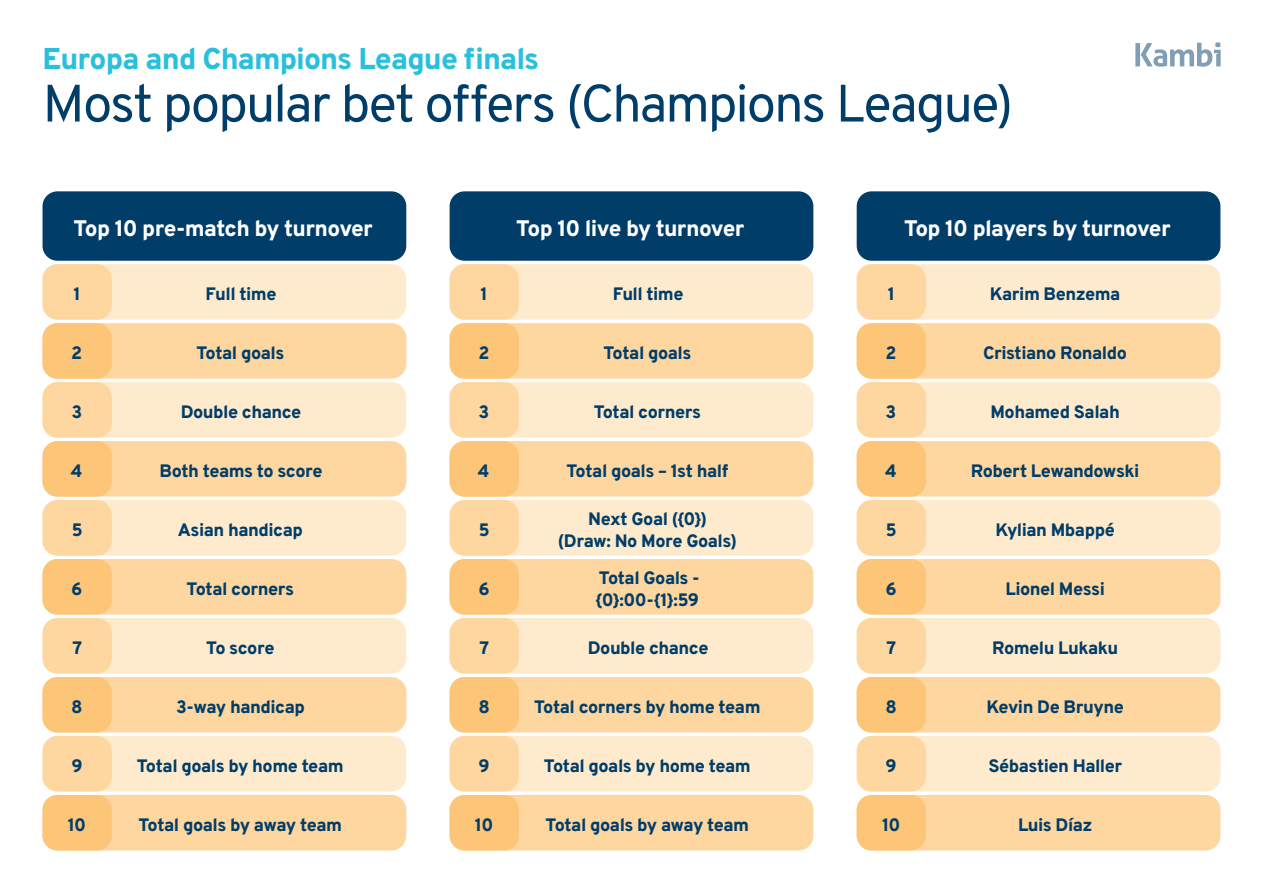
<style>
.page{position:relative;width:1263px;height:893px;background:#fff}
.page>*{position:absolute;margin:0;border:0;box-sizing:border-box;transform-origin:0 0}
.t1{font:52.5px "Overpass";letter-spacing:-.035em;color:#003d69}
.t2{font:800 30px "Overpass";letter-spacing:-.03em;color:#28c0dc}
.t3{font:800 22.5px "Overpass";letter-spacing:-.03em;color:#fff}
.t4{font:800 18px/22.5px "Overpass";letter-spacing:-.025em;color:#003d69;text-align:center}
</style>
<div class="page">
<div style="left:43px;top:264px;width:363px;height:56px;background:#feeacc;border-radius:15px"></div>
<div style="left:43px;top:323px;width:363px;height:56px;background:#fed6a0;border-radius:15px"></div>
<div style="left:43px;top:382px;width:363px;height:56px;background:#feeacc;border-radius:15px"></div>
<div style="left:43px;top:441px;width:363px;height:56px;background:#fed6a0;border-radius:15px"></div>
<div style="left:43px;top:500px;width:363px;height:56px;background:#feeacc;border-radius:15px"></div>
<div style="left:43px;top:559px;width:363px;height:56px;background:#fed6a0;border-radius:15px"></div>
<div style="left:43px;top:618px;width:363px;height:55px;background:#feeacc;border-radius:15px"></div>
<div style="left:43px;top:677px;width:363px;height:55px;background:#fed6a0;border-radius:15px"></div>
<div style="left:43px;top:736px;width:363px;height:55px;background:#feeacc;border-radius:15px"></div>
<div style="left:43px;top:795px;width:363px;height:55px;background:#fed6a0;border-radius:15px"></div>
<div style="left:43px;top:191px;width:363px;height:70px;background:#003d69;border-radius:15px"></div>
<div style="left:43px;top:264px;width:69px;height:56px;background:#fed6a0;border-radius:15px"></div>
<div style="left:43px;top:323px;width:69px;height:56px;background:#fdc578;border-radius:15px"></div>
<div style="left:43px;top:382px;width:69px;height:56px;background:#fed6a0;border-radius:15px"></div>
<div style="left:43px;top:441px;width:69px;height:56px;background:#fdc578;border-radius:15px"></div>
<div style="left:43px;top:500px;width:69px;height:56px;background:#fed6a0;border-radius:15px"></div>
<div style="left:43px;top:559px;width:69px;height:56px;background:#fdc578;border-radius:15px"></div>
<div style="left:43px;top:618px;width:69px;height:55px;background:#fed6a0;border-radius:15px"></div>
<div style="left:43px;top:677px;width:69px;height:55px;background:#fdc578;border-radius:15px"></div>
<div style="left:43px;top:736px;width:69px;height:55px;background:#fed6a0;border-radius:15px"></div>
<div style="left:43px;top:795px;width:69px;height:55px;background:#fdc578;border-radius:15px"></div>
<div style="left:450px;top:264px;width:363px;height:56px;background:#feeacc;border-radius:15px"></div>
<div style="left:450px;top:323px;width:363px;height:56px;background:#fed6a0;border-radius:15px"></div>
<div style="left:450px;top:382px;width:363px;height:56px;background:#feeacc;border-radius:15px"></div>
<div style="left:450px;top:441px;width:363px;height:56px;background:#fed6a0;border-radius:15px"></div>
<div style="left:450px;top:500px;width:363px;height:56px;background:#feeacc;border-radius:15px"></div>
<div style="left:450px;top:559px;width:363px;height:56px;background:#fed6a0;border-radius:15px"></div>
<div style="left:450px;top:618px;width:363px;height:55px;background:#feeacc;border-radius:15px"></div>
<div style="left:450px;top:677px;width:363px;height:55px;background:#fed6a0;border-radius:15px"></div>
<div style="left:450px;top:736px;width:363px;height:55px;background:#feeacc;border-radius:15px"></div>
<div style="left:450px;top:795px;width:363px;height:55px;background:#fed6a0;border-radius:15px"></div>
<div style="left:450px;top:191px;width:363px;height:70px;background:#003d69;border-radius:15px"></div>
<div style="left:450px;top:264px;width:69px;height:56px;background:#fed6a0;border-radius:15px"></div>
<div style="left:450px;top:323px;width:69px;height:56px;background:#fdc578;border-radius:15px"></div>
<div style="left:450px;top:382px;width:69px;height:56px;background:#fed6a0;border-radius:15px"></div>
<div style="left:450px;top:441px;width:69px;height:56px;background:#fdc578;border-radius:15px"></div>
<div style="left:450px;top:500px;width:69px;height:56px;background:#fed6a0;border-radius:15px"></div>
<div style="left:450px;top:559px;width:69px;height:56px;background:#fdc578;border-radius:15px"></div>
<div style="left:450px;top:618px;width:69px;height:55px;background:#fed6a0;border-radius:15px"></div>
<div style="left:450px;top:677px;width:69px;height:55px;background:#fdc578;border-radius:15px"></div>
<div style="left:450px;top:736px;width:69px;height:55px;background:#fed6a0;border-radius:15px"></div>
<div style="left:450px;top:795px;width:69px;height:55px;background:#fdc578;border-radius:15px"></div>
<div style="left:857px;top:264px;width:363px;height:56px;background:#feeacc;border-radius:15px"></div>
<div style="left:857px;top:323px;width:363px;height:56px;background:#fed6a0;border-radius:15px"></div>
<div style="left:857px;top:382px;width:363px;height:56px;background:#feeacc;border-radius:15px"></div>
<div style="left:857px;top:441px;width:363px;height:56px;background:#fed6a0;border-radius:15px"></div>
<div style="left:857px;top:500px;width:363px;height:56px;background:#feeacc;border-radius:15px"></div>
<div style="left:857px;top:559px;width:363px;height:56px;background:#fed6a0;border-radius:15px"></div>
<div style="left:857px;top:618px;width:363px;height:55px;background:#feeacc;border-radius:15px"></div>
<div style="left:857px;top:677px;width:363px;height:55px;background:#fed6a0;border-radius:15px"></div>
<div style="left:857px;top:736px;width:363px;height:55px;background:#feeacc;border-radius:15px"></div>
<div style="left:857px;top:795px;width:363px;height:55px;background:#fed6a0;border-radius:15px"></div>
<div style="left:857px;top:191px;width:363px;height:70px;background:#003d69;border-radius:15px"></div>
<div style="left:857px;top:264px;width:69px;height:56px;background:#fed6a0;border-radius:15px"></div>
<div style="left:857px;top:323px;width:69px;height:56px;background:#fdc578;border-radius:15px"></div>
<div style="left:857px;top:382px;width:69px;height:56px;background:#fed6a0;border-radius:15px"></div>
<div style="left:857px;top:441px;width:69px;height:56px;background:#fdc578;border-radius:15px"></div>
<div style="left:857px;top:500px;width:69px;height:56px;background:#fed6a0;border-radius:15px"></div>
<div style="left:857px;top:559px;width:69px;height:56px;background:#fdc578;border-radius:15px"></div>
<div style="left:857px;top:618px;width:69px;height:55px;background:#fed6a0;border-radius:15px"></div>
<div style="left:857px;top:677px;width:69px;height:55px;background:#fdc578;border-radius:15px"></div>
<div style="left:857px;top:736px;width:69px;height:55px;background:#fed6a0;border-radius:15px"></div>
<div style="left:857px;top:795px;width:69px;height:55px;background:#fdc578;border-radius:15px"></div>
<svg style="left:1135px;top:42px;width:86px;height:25px"></svg>
<h2 class="t2" style="left:43px;top:35px;width:498px">Europa and Champions League finals</h2>
<h1 class="t1" style="left:43px;top:61px;width:972px">Most popular bet offers (Champions League)</h1>
<p class="t3" style="left:74px;top:210px;width:301px">Top 10 pre-match by turnover</p>
<p class="t3" style="left:516px;top:210px;width:230px">Top 10 live by turnover</p>
<p class="t3" style="left:904px;top:210px;width:268px">Top 10 players by turnover</p>
<p class="t4" style="left:74px;top:282px;width:9px">1</p>
<p class="t4" style="left:206px;top:282px;width:72px">Full time</p>
<p class="t4" style="left:481px;top:282px;width:9px">1</p>
<p class="t4" style="left:613px;top:282px;width:72px">Full time</p>
<p class="t4" style="left:888px;top:282px;width:9px">1</p>
<p class="t4" style="left:990px;top:282px;width:132px">Karim Benzema</p>
<p class="t4" style="left:71px;top:341px;width:12px">2</p>
<p class="t4" style="left:196px;top:341px;width:89px">Total goals</p>
<p class="t4" style="left:478px;top:341px;width:12px">2</p>
<p class="t4" style="left:603px;top:341px;width:89px">Total goals</p>
<p class="t4" style="left:885px;top:341px;width:12px">2</p>
<p class="t4" style="left:983px;top:341px;width:145px">Cristiano Ronaldo</p>
<p class="t4" style="left:71px;top:400px;width:12px">3</p>
<p class="t4" style="left:181px;top:400px;width:122px">Double chance</p>
<p class="t4" style="left:478px;top:400px;width:12px">3</p>
<p class="t4" style="left:594px;top:400px;width:109px">Total corners</p>
<p class="t4" style="left:886px;top:400px;width:12px">3</p>
<p class="t4" style="left:990px;top:400px;width:131px">Mohamed Salah</p>
<p class="t4" style="left:71px;top:459px;width:13px">4</p>
<p class="t4" style="left:159px;top:459px;width:165px">Both teams to score</p>
<p class="t4" style="left:72px;top:518px;width:12px">5</p>
<p class="t4" style="left:178px;top:518px;width:127px">Asian handicap</p>
<p class="t4" style="left:71px;top:577px;width:13px">6</p>
<p class="t4" style="left:187px;top:577px;width:109px">Total corners</p>
<p class="t4" style="left:72px;top:635px;width:11px">7</p>
<p class="t4" style="left:206px;top:635px;width:70px">To score</p>
<p class="t4" style="left:478px;top:459px;width:13px">4</p>
<p class="t4" style="left:479px;top:518px;width:12px">5</p>
<p class="t4" style="left:478px;top:577px;width:13px">6</p>
<p class="t4" style="left:479px;top:635px;width:11px">7</p>
<p class="t4" style="left:566px;top:459px;width:163px">Total goals – 1st half</p>
<p class="t4" style="left:558px;top:506px;width:181px">Next Goal ({0})<br>(Draw: No More Goals)</p>
<p class="t4" style="left:596px;top:565px;width:106px;text-align:left">Total Goals - {0}:00-{1}:59</p>
<p class="t4" style="left:588px;top:635px;width:122px">Double chance</p>
<p class="t4" style="left:885px;top:459px;width:13px">4</p>
<p class="t4" style="left:971px;top:459px;width:170px">Robert Lewandowski</p>
<p class="t4" style="left:886px;top:518px;width:12px">5</p>
<p class="t4" style="left:995px;top:518px;width:121px">Kylian Mbappé</p>
<p class="t4" style="left:885px;top:577px;width:13px">6</p>
<p class="t4" style="left:1005px;top:577px;width:101px">Lionel Messi</p>
<p class="t4" style="left:886px;top:635px;width:11px">7</p>
<p class="t4" style="left:992px;top:635px;width:128px">Romelu Lukaku</p>
<p class="t4" style="left:71px;top:694px;width:13px">8</p>
<p class="t4" style="left:176px;top:694px;width:130px">3-way handicap</p>
<p class="t4" style="left:478px;top:694px;width:13px">8</p>
<p class="t4" style="left:534px;top:694px;width:228px">Total corners by home team</p>
<p class="t4" style="left:885px;top:694px;width:13px">8</p>
<p class="t4" style="left:986px;top:694px;width:139px">Kevin De Bruyne</p>
<p class="t4" style="left:71px;top:753px;width:13px">9</p>
<p class="t4" style="left:137px;top:753px;width:208px">Total goals by home team</p>
<p class="t4" style="left:478px;top:753px;width:13px">9</p>
<p class="t4" style="left:544px;top:753px;width:208px">Total goals by home team</p>
<p class="t4" style="left:885px;top:753px;width:13px">9</p>
<p class="t4" style="left:988px;top:753px;width:135px">Sébastien Haller</p>
<p class="t4" style="left:68px;top:812px;width:20px">10</p>
<p class="t4" style="left:138px;top:812px;width:205px">Total goals by away team</p>
<p class="t4" style="left:475px;top:812px;width:20px">10</p>
<p class="t4" style="left:546px;top:812px;width:205px">Total goals by away team</p>
<p class="t4" style="left:882px;top:812px;width:20px">10</p>
<p class="t4" style="left:1018px;top:812px;width:76px">Luis Díaz</p>
</div>
